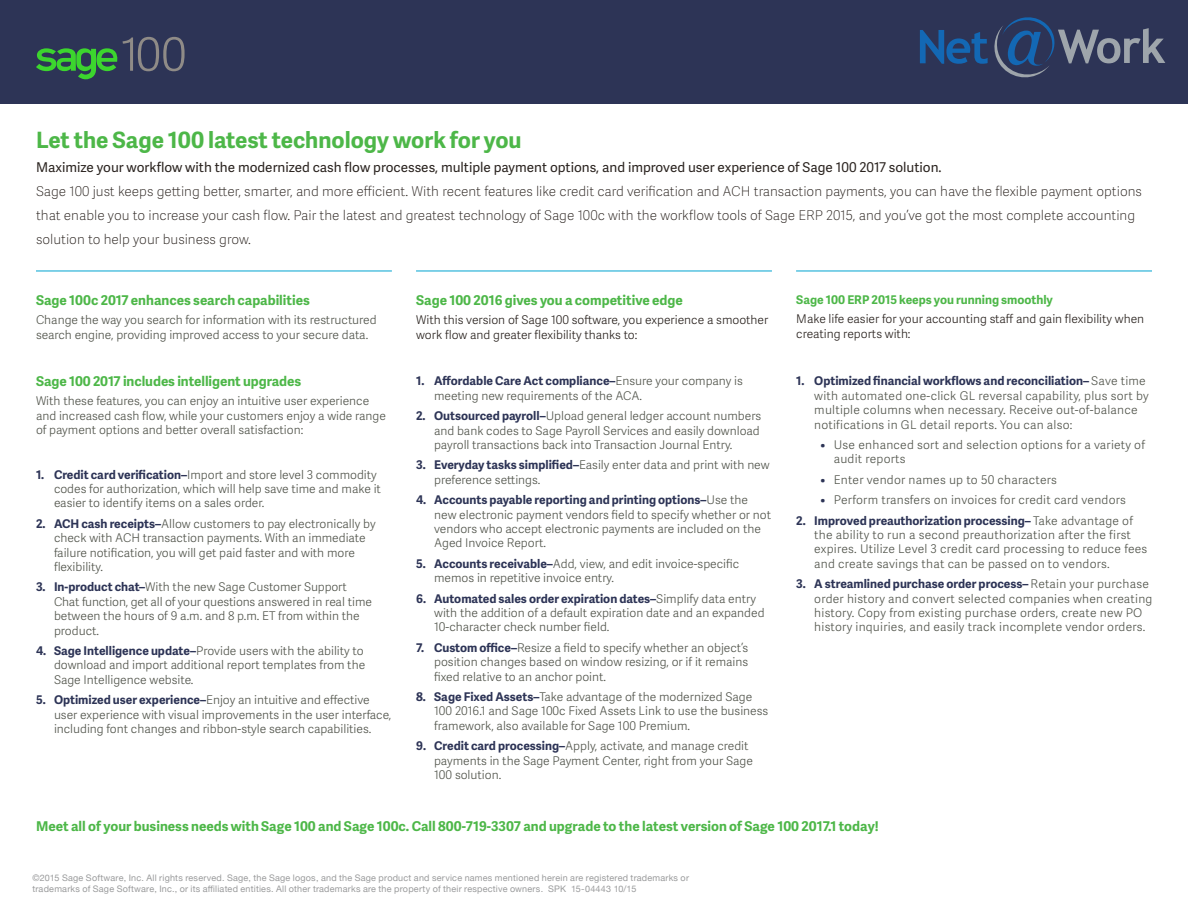
<style>
.page{position:relative;width:1188px;height:918px;background:#fff}
.page>*{position:absolute;margin:0;border:0;box-sizing:border-box;transform-origin:0 0}
.t1{font:700 22.5px "Adelle Sans SAGE";color:#4db748}
.t2{font:13.5px/24px "Adelle Sans SAGE Th";color:#2a231f}
.t3{font:13.5px "Adelle Sans SAGE";color:#2a231f}
.t4{font:700 13.5px "Adelle Sans";color:#4db748}
.t5{font:700 13.5px "Adelle Sans SAGE";color:#4db748}
.Above_Numbers_Descri{font:12px/14.4px "Adelle Sans SAGE Lt";color:#51544b}
.Above_Numbers_Descri-2{font:12px/14.4px "Adelle Sans SAGE Lt";letter-spacing:.02em;color:#51544b}
.Above_Numbers_Descri-3{font:12px/14.4px "Adelle Sans SAGE Lt";color:#2a231f}
.t6{font:700 12px "Adelle Sans SAGE";color:#4db748}
.Copyright{font:9px/10.5px "Helvetica Neue";letter-spacing:.025em;color:#9a9b9c}
.s1{font-family:"Adelle Sans SAGE";font-weight:700;color:#2d3456}
</style>
<div class="page">
<div style="left:0;top:0;width:1188px;height:104px;background:#2d3456"></div>
<hr style="left:36px;top:271px;width:356px;height:1px;background:#00a4d0">
<hr style="left:416px;top:271px;width:356px;height:1px;background:#00a4d0">
<hr style="left:796px;top:271px;width:356px;height:1px;background:#00a4d0">
<svg style="left:36px;top:48px;width:81px;height:31px"></svg>
<svg style="left:123px;top:37px;width:62px;height:34px"></svg>
<svg style="left:920px;top:17px;width:245px;height:61px"></svg>
<p class="t1" style="left:36px;top:123px;width:487px">Let the Sage 100 latest technology work for you</p>
<p class="t3" style="left:36px;top:157px;width:907px">Maximize your workflow with the modernized cash flow processes, multiple payment options, and improved user experience of Sage 100 2017 solution.</p>
<p class="t2" style="left:36px;top:179px;width:1108px">Sage 100 just keeps getting better, smarter, and more efficient. With recent features like credit card verification and ACH transaction payments, you can have the flexible payment options that enable you to increase your cash flow. Pair the latest and greatest technology of Sage 100c with the workflow tools of Sage ERP 2015, and you’ve got the most complete accounting solution to help your business grow.</p>
<p class="t5" style="left:36px;top:291px;width:275px">Sage 100c 2017 enhances search capabilities</p>
<p class="Above_Numbers_Descri" style="left:36px;top:313px;width:342px">Change the way you search for information with its restructured search engine, providing improved access to your secure data.</p>
<p class="t5" style="left:36px;top:372px;width:267px">Sage 100 2017 includes intelligent upgrades</p>
<p class="Above_Numbers_Descri" style="left:36px;top:394px;width:351px">With these features, you can enjoy an intuitive user experience and increased cash flow, while your customers enjoy a wide range of payment options and better overall satisfaction:</p>
<p class="Above_Numbers_Descri" style="left:54px;top:467px;width:328px;text-indent:-18px"><span class="s1">1. Credit card verification–</span>Import and store level 3 commodity codes for authorization, which will help save time and make it easier to identify items on a sales order.</p>
<p class="Above_Numbers_Descri" style="left:54px;top:516px;width:323px;text-indent:-18px"><span class="s1">2. ACH cash receipts–</span>Allow customers to pay electronically by check with ACH transaction payments. With an immediate failure notification, you will get paid faster and with more flexibility.</p>
<p class="Above_Numbers_Descri" style="left:54px;top:580px;width:320px;text-indent:-18px"><span class="s1">3. In-product chat–</span>With the new Sage Customer Support Chat function, get all of your questions answered in real time between the hours of 9 a.m. and 8 p.m. ET from within the product.</p>
<p class="Above_Numbers_Descri" style="left:54px;top:643px;width:313px;text-indent:-18px"><span class="s1">4. Sage Intelligence update–</span>Provide users with the ability to download and import additional report templates from the<br>Sage Intelligence website.</p>
<p class="Above_Numbers_Descri" style="left:54px;top:692px;width:339px;text-indent:-18px"><span class="s1">5. Optimized user experience–</span>Enjoy an intuitive and effective user experience with visual improvements in the user interface, including font changes and ribbon-style search capabilities.</p>
<p class="t5" style="left:416px;top:291px;width:268px">Sage 100 2016 gives you a competitive edge</p>
<p class="Above_Numbers_Descri-3" style="left:416px;top:313px;width:354px">With this version of Sage 100 software, you experience a smoother work flow and greater flexibility thanks to:</p>
<p class="Above_Numbers_Descri" style="left:434px;top:373px;width:310px;text-indent:-18px"><span class="s1">1. Affordable Care Act compliance–</span>Ensure your company is meeting new requirements of the ACA.</p>
<p class="Above_Numbers_Descri" style="left:434px;top:408px;width:329px;text-indent:-18px"><span class="s1">2. Outsourced payroll–</span>Upload general ledger account numbers and bank codes to Sage Payroll Services and easily download payroll transactions back into Transaction Journal Entry.</p>
<p class="Above_Numbers_Descri" style="left:434px;top:457px;width:337px;text-indent:-18px"><span class="s1">3. Everyday tasks simplified–</span>Easily enter data and print with new preference settings.</p>
<p class="Above_Numbers_Descri" style="left:434px;top:492px;width:338px;text-indent:-18px"><span class="s1">4. Accounts payable reporting and printing options–</span>Use the new electronic payment vendors field to specify whether or not vendors who accept electronic payments are included on the Aged Invoice Report.</p>
<p class="Above_Numbers_Descri" style="left:434px;top:556px;width:307px;text-indent:-18px"><span class="s1">5. Accounts receivable–</span>Add, view, and edit invoice-specific memos in repetitive invoice entry.</p>
<p class="Above_Numbers_Descri" style="left:434px;top:591px;width:332px;text-indent:-18px"><span class="s1">6. Automated sales order expiration dates–</span>Simplify data entry with the addition of a default expiration date and an expanded<br>10-character check number field.</p>
<p class="Above_Numbers_Descri" style="left:434px;top:640px;width:316px;text-align:justify;text-indent:-18px"><span class="s1">7. Custom office–</span>Resize a field to specify whether an object’s position changes based on window resizing, or if it remains fixed relative to an anchor point.</p>
<p class="Above_Numbers_Descri" style="left:434px;top:689px;width:336px;text-indent:-18px"><span class="s1">8. Sage Fixed Assets–</span>Take advantage of the modernized Sage<br>100 2016.1 and Sage 100c Fixed Assets Link to use the business framework, also available for Sage 100 Premium.</p>
<p class="Above_Numbers_Descri" style="left:434px;top:738px;width:320px;text-indent:-18px"><span class="s1">9. Credit card processing–</span>Apply, activate, and manage credit payments in the Sage Payment Center, right from your Sage<br>100 solution.</p>
<p class="t6" style="left:796px;top:291px;width:258px">Sage 100 ERP 2015 keeps you running smoothly</p>
<p class="Above_Numbers_Descri-3" style="left:796px;top:311px;width:349px">Make life easier for your accounting staff and gain flexibility when creating reports with:</p>
<p class="Above_Numbers_Descri-2" style="left:814px;top:373px;width:336px;text-indent:-18px"><span class="s1">1. Optimized financial workflows and reconciliation–</span> Save time with automated one-click GL reversal capability, plus sort by multiple columns when necessary. Receive out-of-balance notifications in GL detail reports. You can also:</p>
<p class="Above_Numbers_Descri-2" style="left:834px;top:437px;width:313px;text-indent:-14px"><span class="s1">•</span> Use enhanced sort and selection options for a variety of audit reports</p>
<p class="Above_Numbers_Descri-2" style="left:820px;top:472px;width:238px"><span class="s1">•</span> Enter vendor names up to 50 characters</p>
<p class="Above_Numbers_Descri-2" style="left:820px;top:492px;width:307px"><span class="s1">•</span> Perform transfers on invoices for credit card vendors</p>
<p class="Above_Numbers_Descri-2" style="left:814px;top:513px;width:335px;text-indent:-18px"><span class="s1">2. Improved preauthorization processing–</span> Take advantage of the ability to run a second preauthorization after the first expires. Utilize Level 3 credit card processing to reduce fees and create savings that can be passed on to vendors.</p>
<p class="Above_Numbers_Descri-2" style="left:814px;top:576px;width:340px;text-indent:-18px"><span class="s1">3. A streamlined purchase order process–</span> Retain your purchase order history and convert selected companies when creating history. Copy from existing purchase orders, create new PO history inquiries, and easily track incomplete vendor orders.</p>
<p class="t4" style="left:36px;top:817px;width:844px">Meet all of your business needs with Sage 100 and Sage 100c. Call 800-719-3307 and upgrade to the latest version of Sage 100 2017.1 today!</p>
<p class="Copyright" style="left:32px;top:873px;width:658px">©2015 Sage Software, Inc. All rights reserved. Sage, the Sage logos, and the Sage product and service names mentioned herein are registered trademarks or trademarks of Sage Software, Inc., or its affiliated entities. All other trademarks are the property of their respective owners. SPK 15-04443 10/15</p>
</div>
